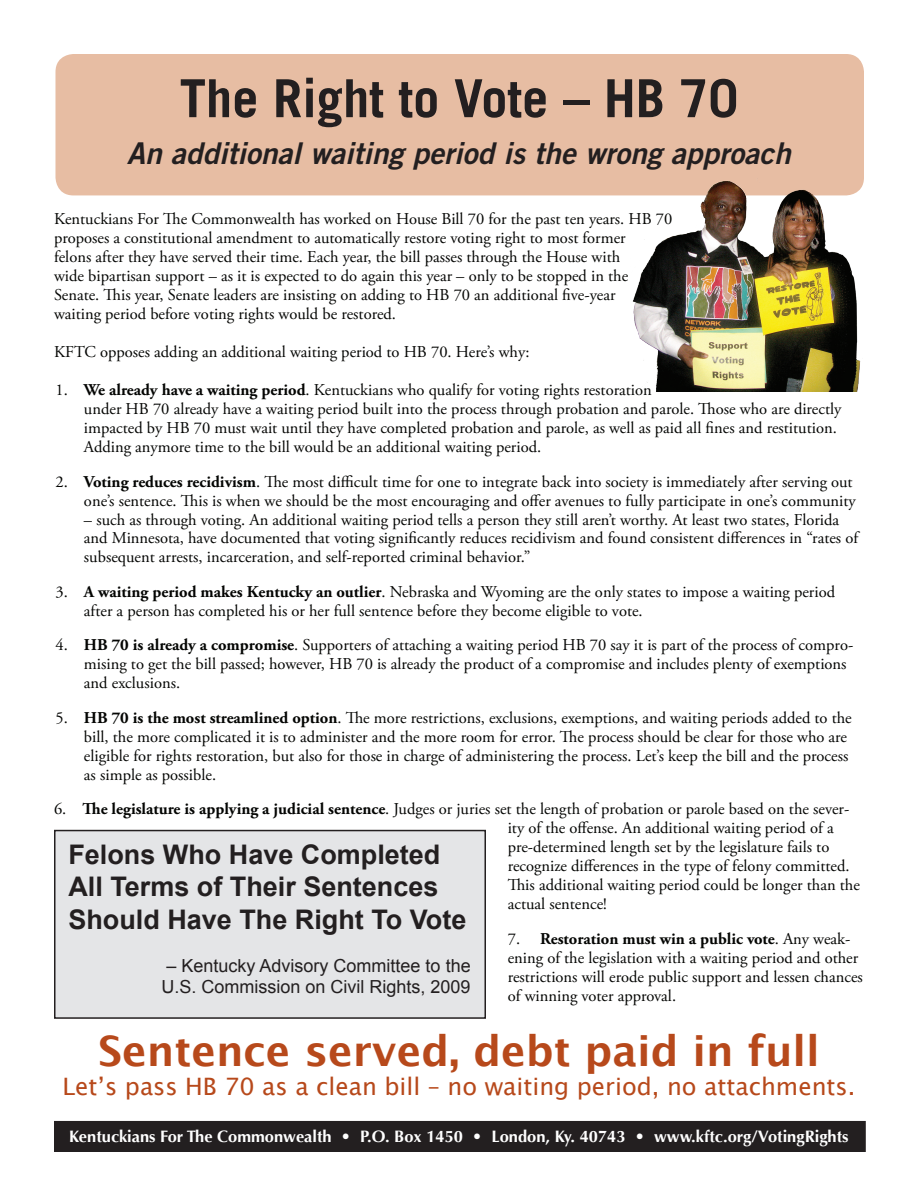
<style>
.page{position:relative;width:918px;height:1188px;background:#fff}
.page>*{position:absolute;margin:0;border:0;box-sizing:border-box;transform-origin:0 0}
.t1{font:700 52.5px "Trade Gothic";color:#231f20}
.t2{font:700 42px "Lucida Grande";color:#b7491b}
.t3{font:italic 30px "Trade Gothic Bold Two";color:#231f20}
.t4{font:700 27px/32.4px "Arial";color:#231f20}
.t5{font:24px "Lucida Grande";color:#b7491b}
.t6{font:18px/21.6px "Arial";color:#231f20}
.t7{font:16.5px/18.9px "Adobe Garamond Pro";color:#040503}
.t8{font:700 16.5px "Optima";color:#fff}
.s1{font-weight:700}
</style>
<div class="page">
<div style="left:55px;top:1122px;width:810px;height:29px;background:#231f20"></div>
<div style="left:54px;top:1121px;width:812px;height:31px;border:2px solid #231f20"></div>
<div style="left:56px;top:54px;width:808px;height:141px;background:#e7bda3;border-radius:18px"></div>
<div style="left:55px;top:831px;width:430px;height:187px;background:#e4e5e7"></div>
<div style="left:54px;top:830px;width:432px;height:189px;border:2px solid #231f20"></div>
<img style="left:631px;top:180px;width:233px;height:212px">
<h1 class="t1" style="left:180px;top:66px;width:560px">The Right to Vote – HB 70</h1>
<h3 class="t3" style="left:127px;top:135px;width:666px">An additional waiting period is the wrong approach</h3>
<p class="t7" style="left:54px;top:210px;width:620px">Kentuckians For The Commonwealth has worked on House Bill 70 for the past ten years. HB 70 proposes a constitutional amendment to automatically restore voting right to most former<br>felons after they have served their time. Each year, the bill passes through the House with<br>wide bipartisan support – as it is expected to do again this year – only to be stopped in the Senate. This year, Senate leaders are insisting on adding to HB 70 an additional five-year<br>waiting period before voting rights would be restored.</p>
<p class="t7" style="left:54px;top:343px;width:477px">KFTC opposes adding an additional waiting period to HB 70. Here’s why:</p>
<p class="t7" style="left:84px;top:381px;width:759px;text-indent:-28px">1. <span class="s1">We already have a waiting period</span>. Kentuckians who qualify for voting rights restoration<br>under HB 70 already have a waiting period built into the process through probation and parole. Those who are directly impacted by HB 70 must wait until they have completed probation and parole, as well as paid all fines and restitution.<br>Adding anymore time to the bill would be an additional waiting period.</p>
<p class="t7" style="left:56px;top:472px;width:802px;text-align:right">2. <span class="s1">Voting reduces recidivism</span>. The most difficult time for one to integrate back into society is immediately after serving out one’s sentence. This is when we should be the most encouraging and offer avenues to fully participate in one’s community</p>
<p class="t7" style="left:84px;top:510px;width:776px">– such as through voting. An additional waiting period tells a person they still aren’t worthy. At least two states, Florida and Minnesota, have documented that voting significantly reduces recidivism and found consistent differences in “rates of subsequent arrests, incarceration, and self-reported criminal behavior.”</p>
<p class="t7" style="left:84px;top:583px;width:753px;text-indent:-28px">3. <span class="s1">A waiting period makes Kentucky an outlier</span>. Nebraska and Wyoming are the only states to impose a waiting period after a person has completed his or her full sentence before they become eligible to vote.</p>
<p class="t7" style="left:84px;top:636px;width:771px;text-indent:-28px">4. <span class="s1">HB 70 is already a compromise</span>. Supporters of attaching a waiting period HB 70 say it is part of the process of compro&shy;mising to get the bill passed; however, HB 70 is already the product of a compromise and includes plenty of exemptions and exclusions.</p>
<p class="t7" style="left:84px;top:709px;width:769px;text-indent:-28px">5. <span class="s1">HB 70 is the most streamlined option</span>. The more restrictions, exclusions, exemptions, and waiting periods added to the bill, the more complicated it is to administer and the more room for error. The process should be clear for those who are eligible for rights restoration, but also for those in charge of administering the process. Let’s keep the bill and the process as simple as possible.</p>
<p class="t7" style="left:508px;top:800px;width:354px;text-indent:-454px">6. <span class="s1">The legislature is applying a judicial sentence</span>. Judges or juries set the length of probation or parole based on the sever&shy;ity of the offense. An additional waiting period of a pre-determined length set by the legislature fails to recognize differences in the type of felony committed.<br>This additional waiting period could be longer than the actual sentence!</p>
<p class="t7" style="left:508px;top:930px;width:357px">7. <span class="s1">Restoration must win a public vote</span>. Any weak&shy;ening of the legislation with a waiting period and other restrictions will erode public support and lessen chances of winning voter approval.</p>
<h3 class="t4" style="left:68px;top:839px;width:399px">Felons Who Have Completed<br>All Terms of Their Sentences<br>Should Have The Right To Vote</h3>
<p class="t6" style="left:162px;top:955px;width:311px">– Kentucky Advisory Committee to the<br>U.S. Commission on Civil Rights, 2009</p>
<h2 class="t2" style="left:98px;top:1017px;width:723px">Sentence served, debt paid in full</h2>
<h3 class="t5" style="left:62px;top:1073px;width:795px">Let’s pass HB 70 as a clean bill – no waiting period, no attachments.</h3>
<p class="t8" style="left:69px;top:1127px;width:781px">Kentuckians For The Commonwealth • P.O. Box 1450 • London, Ky. 40743 • www.kftc.org/VotingRights</p>
</div>
